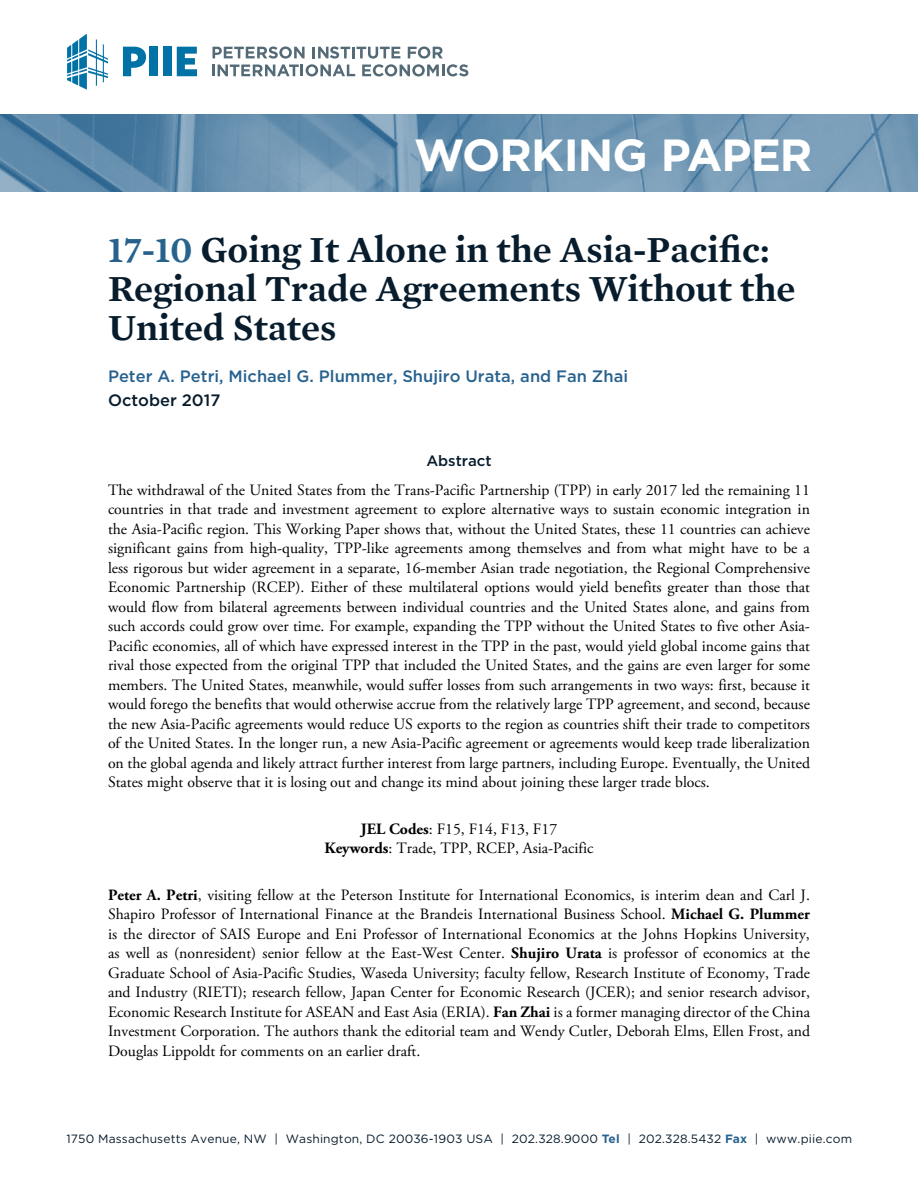
<style>
.page{position:relative;width:918px;height:1188px;background:#fff}
.page>*{position:absolute;margin:0;border:0;box-sizing:border-box;transform-origin:0 0}
.t1{font:700 45px "Gotham";letter-spacing:-.02em;color:#fff}
.t2{font:600 37.5px/39px "Mercury Text G1";color:#071c2c}
.t3{font:500 16.5px "Gotham";color:#27628e}
.t4{font:500 16.5px "Gotham";color:#071c2c}
.t5{font:15.75px/19.5px "Adobe Garamond Pro";color:#000;text-align:justify}
.t6{font:500 15px "Gotham";color:#071c2c}
.t7{font:12px "Gotham";letter-spacing:.015em;color:#071c2c}
.s1{color:#27628e}
.s2{font-weight:700}
.s3{font-weight:700;color:#27628e}
</style>
<div class="page">
<svg style="left:212px;top:46px;width:256px;height:30px"></svg>
<svg style="left:123px;top:47px;width:23px;height:29px"></svg>
<div style="left:150px;top:47px;width:8px;height:29px;background:#0072a5"></div>
<div style="left:163px;top:47px;width:8px;height:29px;background:#0072a5"></div>
<svg style="left:177px;top:47px;width:20px;height:29px"></svg>
<svg style="left:67px;top:34px;width:41px;height:56px"></svg>
<img style="left:0;top:114px;width:918px;height:78px">
<h1 class="t1" style="left:414px;top:125px;width:400px">WORKING PAPER</h1>
<h2 class="t2" style="left:108px;top:228px;width:689px"><span class="s1">17-10</span> Going It Alone in the Asia-Pacific:<br>Regional Trade Agreements Without the<br>United States</h2>
<p class="t3" style="left:108px;top:365px;width:522px">Peter A. Petri, Michael G. Plummer, Shujiro Urata, and Fan Zhai</p>
<p class="t4" style="left:108px;top:390px;width:114px">October 2017</p>
<p class="t6" style="left:426px;top:451px;width:67px">Abstract</p>
<p class="t5" style="left:108px;top:480px;width:704px">The withdrawal of the United States from the Trans-Pacific Partnership (TPP) in early 2017 led the remaining 11 countries in that trade and investment agreement to explore alternative ways to sustain economic integration in the Asia-Pacific region. This Working Paper shows that, without the United States, these 11 countries can achieve significant gains from high-quality, TPP-like agreements among themselves and from what might have to be a less rigorous but wider agreement in a separate, 16-member Asian trade negotiation, the Regional Comprehensive Economic Partnership (RCEP). Either of these multilateral options would yield benefits greater than those that would flow from bilateral agreements between individual countries and the United States alone, and gains from such accords could grow over time. For example, expanding the TPP without the United States to five other Asia-Pacific economies, all of which have expressed interest in the TPP in the past, would yield global income gains that rival those expected from the original TPP that included the United States, and the gains are even larger for some members. The United States, meanwhile, would suffer losses from such arrangements in two ways: first, because it would forego the benefits that would otherwise accrue from the relatively large TPP agreement, and second, because the new Asia-Pacific agreements would reduce US exports to the region as countries shift their trade to competitors of the United States. In the longer run, a new Asia-Pacific agreement or agreements would keep trade liberalization on the global agenda and likely attract further interest from large partners, including Europe. Eventually, the United States might observe that it is losing out and change its mind about joining these larger trade blocs.</p>
<p class="t5" style="left:324px;top:819px;width:271px;text-align:center"><span class="s2">JEL Codes</span>: F15, F14, F13, F17<br><span class="s2">Keywords</span>: Trade, TPP, RCEP, Asia-Pacific</p>
<p class="t5" style="left:108px;top:885px;width:704px"><span class="s2">Peter A. Petri</span>, visiting fellow at the Peterson Institute for International Economics, is interim dean and Carl J.<br>Shapiro Professor of International Finance at the Brandeis International Business School. <span class="s2">Michael G. Plummer </span>is the director of SAIS Europe and Eni Professor of International Economics at the Johns Hopkins University, as well as (nonresident) senior fellow at the East-West Center. <span class="s2">Shujiro Urata</span> is professor of economics at the Graduate School of Asia-Pacific Studies, Waseda University; faculty fellow, Research Institute of Economy, Trade and Industry (RIETI); research fellow, Japan Center for Economic Research (JCER); and senior research advisor, Economic Research Institute for ASEAN and East Asia (ERIA). <span class="s2">Fan Zhai</span> is a former managing director of the China Investment Corporation. The authors thank the editorial team and Wendy Cutler, Deborah Elms, Ellen Frost, and Douglas Lippoldt for comments on an earlier draft.</p>
<p class="t7" style="left:66px;top:1131px;width:787px">1750 Massachusetts Avenue, NW | Washington, DC 20036-1903 USA | 202.328.9000 <span class="s3">Tel</span> | 202.328.5432 <span class="s3">Fax</span> | www.piie.com</p>
</div>
